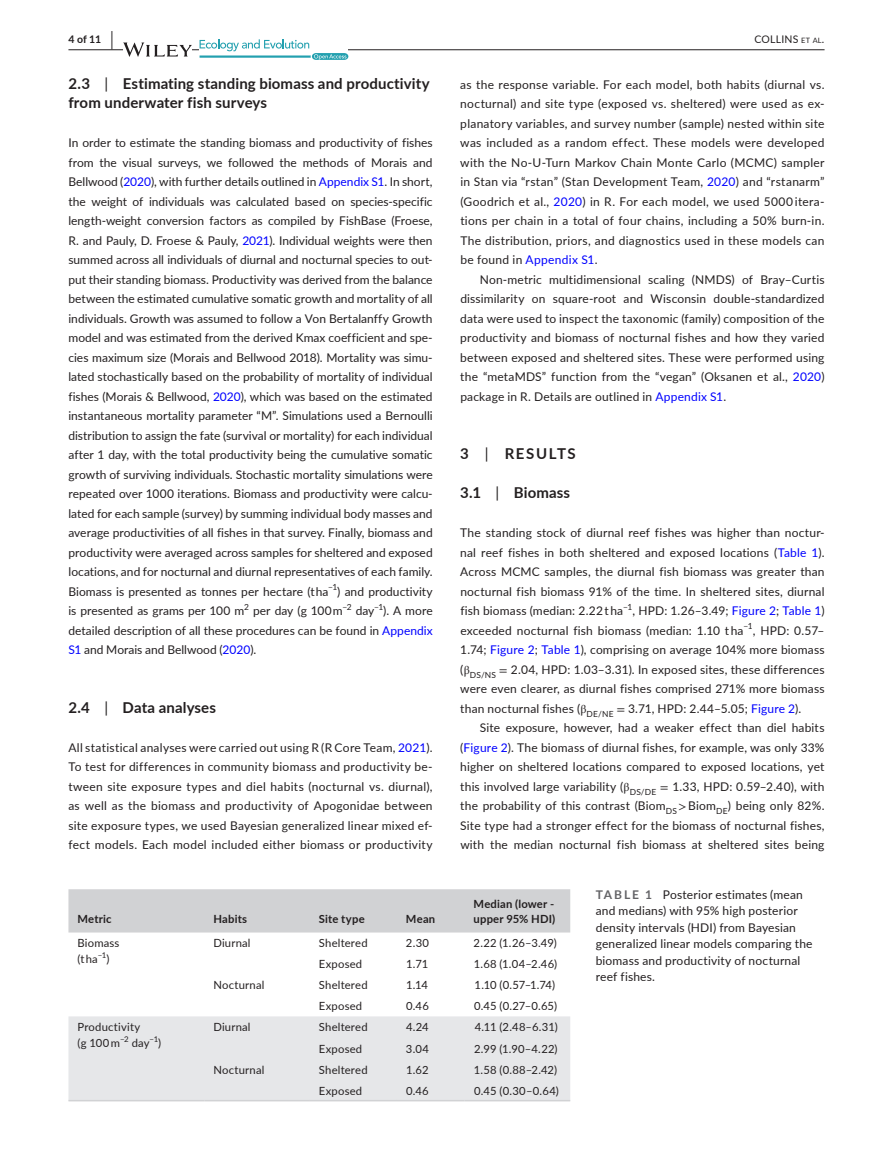
<style>
.page{position:relative;width:893px;height:1174px;background:#fff}
.page>*{position:absolute;margin:0;border:0;box-sizing:border-box;transform-origin:0 0}
.t1{font:700 15px/19.5px "Lato";letter-spacing:.01em;color:#231f20}
.t2{font:700 15px "Lato";letter-spacing:.105em;color:#231f20}
.t3{font:12px/19.5px "Lato";letter-spacing:.015em;color:#231f20;text-align:justify}
.t4{font:11.25px/15.8px "Lato";letter-spacing:.02em;color:#231f20}
.t5{font:700 11.25px/15.8px "Lato";letter-spacing:.02em;color:#231f20}
.t6{font:10.5px "Lato";letter-spacing:.02em;color:#231f20}
.t7{font:700 10.5px "Lato";color:#231f20}
.t8{font:8.4px "Lato";color:#231f20}
.t9{font:7.8px "Lato";color:#231f20}
.s1{font-size:19.5px}
.s2{font-size:7.35px}
.s3{font-weight:400}
.s4{color:#00f}
.s5{font-family:"STIX"}
.s6{font-weight:700;color:#636366}
</style>
<div class="page">
<hr style="left:68px;top:49px;width:756px;height:1px;background:#231f20">
<svg style="left:123px;top:42px;width:69px;height:15px"></svg>
<svg style="left:200px;top:39px;width:148px;height:21px"></svg>
<div style="left:68px;top:889px;width:502px;height:43px;background:#d1d2d4"></div>
<div style="left:68px;top:1016px;width:502px;height:84px;background:#e6e7e9"></div>
<hr style="left:68px;top:1100px;width:136px;height:1px;background:#d1d2d4">
<hr style="left:204px;top:1100px;width:106px;height:1px;background:#d1d2d4">
<hr style="left:310px;top:1100px;width:87px;height:1px;background:#d1d2d4">
<hr style="left:397px;top:1100px;width:67px;height:1px;background:#d1d2d4">
<hr style="left:464px;top:1100px;width:106px;height:1px;background:#d1d2d4">
<p class="t7" style="left:68px;top:31px;width:46px">4 of 11 <span class="s1">|</span></p>
<p class="t6" style="left:755px;top:31px;width:71px">COLLINS <span class="s2">et al</span>.</p>
<p class="t1" style="left:68px;top:73px;width:363px">2.3 <span class="s3">|</span> Estimating standing biomass and productivity from underwater fish surveys</p>
<p class="t3" style="left:68px;top:132px;width:366px">In order to estimate the standing biomass and productivity of fishes from the visual surveys, we followed the methods of Morais and Bellwood (<span class="s4">2020</span>), with further details outlined in <span class="s4">Appendix S1</span>. In short, the weight of individuals was calculated based on species-specific length-weight conversion factors as compiled by FishBase (Froese, R. and Pauly, D. Froese &amp; Pauly, <span class="s4">2021</span>). Individual weights were then summed across all individuals of diurnal and nocturnal species to out&shy;put their standing biomass. Productivity was derived from the balance between the estimated cumulative somatic growth and mortality of all individuals. Growth was assumed to follow a Von Bertalanffy Growth model and was estimated from the derived Kmax coefficient and spe&shy;cies maximum size (Morais and Bellwood 2018). Mortality was simu&shy;lated stochastically based on the probability of mortality of individual fishes (Morais &amp; Bellwood, <span class="s4">2020</span>), which was based on the estimated instantaneous mortality parameter “M”. Simulations used a Bernoulli distribution to assign the fate (survival or mortality) for each individual after 1 day, with the total productivity being the cumulative somatic growth of surviving individuals. Stochastic mortality simulations were repeated over 1000 iterations. Biomass and productivity were calcu&shy;lated for each sample (survey) by summing individual body masses and average productivities of all fishes in that survey. Finally, biomass and productivity were averaged across samples for sheltered and exposed locations, and for nocturnal and diurnal representatives of each family.<br>Biomass is presented as tonnes per hectare (t ha</p>
<p class="t3" style="left:460px;top:74px;width:366px">as the response variable. For each model, both habits (diurnal vs. nocturnal) and site type (exposed vs. sheltered) were used as ex&shy;planatory variables, and survey number (sample) nested within site was included as a random effect. These models were developed with the No-U-Turn Markov Chain Monte Carlo (MCMC) sampler in Stan via “rstan” (Stan Development Team, <span class="s4">2020</span>) and “rstanarm” (Goodrich et al., <span class="s4">2020</span>) in R. For each model, we used 5000 itera&shy;tions per chain in a total of four chains, including a 50% burn-in.<br>The distribution, priors, and diagnostics used in these models can be found in <span class="s4">Appendix S1</span>.</p>
<p class="t3" style="left:460px;top:269px;width:366px;text-indent:20px">Non-metric multidimensional scaling (NMDS) of Bray–Curtis dissimilarity on square-root and Wisconsin double-standardized data were used to inspect the taxonomic (family) composition of the productivity and biomass of nocturnal fishes and how they varied between exposed and sheltered sites. These were performed using the “metaMDS” function from the “vegan” (Oksanen et al., <span class="s4">2020</span>) package in R. Details are outlined in <span class="s4">Appendix S1</span>.</p>
<p class="t2" style="left:460px;top:443px;width:117px">3 <span class="s3">|</span> RESULTS</p>
<p class="t1" style="left:460px;top:482px;width:111px">3.1 <span class="s3">|</span> Biomass</p>
<p class="t3" style="left:460px;top:522px;width:366px">The standing stock of diurnal reef fishes was higher than noctur&shy;nal reef fishes in both sheltered and exposed locations (<span class="s4">Table 1</span>).<br>Across MCMC samples, the diurnal fish biomass was greater than nocturnal fish biomass 91% of the time. In sheltered sites, diurnal fish biomass (median: 2.22 t ha</p>
<p class="t8" style="left:328px;top:581px;width:11px">−1</p>
<p class="t3" style="left:337px;top:581px;width:97px">) and productivity</p>
<p class="t3" style="left:68px;top:600px;width:177px">is presented as grams per 100 m</p>
<p class="t8" style="left:244px;top:601px;width:6px">2</p>
<p class="t3" style="left:253px;top:600px;width:91px">per day (g 100 m</p>
<p class="t8" style="left:342px;top:601px;width:11px">−2</p>
<p class="t3" style="left:356px;top:600px;width:20px">day</p>
<p class="t8" style="left:374px;top:601px;width:11px">−1</p>
<p class="t8" style="left:623px;top:601px;width:11px">−1</p>
<p class="t3" style="left:460px;top:600px;width:366px;text-indent:172px">, HPD: 1.26–3.49; <span class="s4">Figure 2</span>; <span class="s4">Table 1</span>) exceeded nocturnal fish biomass (median: 1.10 t ha</p>
<p class="t3" style="left:68px;top:600px;width:366px;text-indent:315px">). A more detailed description of all these procedures can be found in <span class="s4">Appendix S1</span> and Morais and Bellwood (<span class="s4">2020</span>).</p>
<p class="t8" style="left:743px;top:620px;width:11px">−1</p>
<p class="t3" style="left:460px;top:620px;width:366px;text-indent:293px">, HPD: 0.57– 1.74; <span class="s4">Figure 2</span>; <span class="s4">Table 1</span>), comprising on average 104% more biomass (<span class="s5">β</span><sub>DS/NS</sub> <span class="s5">=</span> 2.04, HPD: 1.03–3.31). In exposed sites, these differences were even clearer, as diurnal fishes comprised 271% more biomass than nocturnal fishes (<span class="s5">β</span><sub>DE/NE</sub> <span class="s5">=</span> 3.71, HPD: 2.44–5.05; <span class="s4">Figure 2</span>).</p>
<p class="t3" style="left:460px;top:717px;width:366px;text-indent:20px">Site exposure, however, had a weaker effect than diel habits (<span class="s4">Figure 2</span>). The biomass of diurnal fishes, for example, was only 33% higher on sheltered locations compared to exposed locations, yet this involved large variability (<span class="s5">β</span><sub>DS/DE</sub> <span class="s5">=</span> 1.33, HPD: 0.59–2.40), with the probability of this contrast (Biom<sub>DS</sub> <span class="s5">&gt;</span> Biom<sub>DE</sub>) being only 82%.<br>Site type had a stronger effect for the biomass of nocturnal fishes, with the median nocturnal fish biomass at sheltered sites being</p>
<p class="t1" style="left:68px;top:697px;width:149px">2.4 <span class="s3">|</span> Data analyses</p>
<p class="t3" style="left:68px;top:737px;width:366px">All statistical analyses were carried out using R (R Core Team, <span class="s4">2021</span>).<br>To test for differences in community biomass and productivity be&shy;tween site exposure types and diel habits (nocturnal vs. diurnal), as well as the biomass and productivity of Apogonidae between site exposure types, we used Bayesian generalized linear mixed ef&shy;fect models. Each model included either biomass or productivity</p>
<p class="t5" style="left:77px;top:910px;width:36px">Metric</p>
<p class="t5" style="left:213px;top:910px;width:35px">Habits</p>
<p class="t5" style="left:319px;top:910px;width:47px">Site type</p>
<p class="t5" style="left:406px;top:910px;width:31px">Mean</p>
<p class="t5" style="left:473px;top:895px;width:83px">Median (lower - upper 95% HDI)</p>
<p class="t4" style="left:77px;top:934px;width:43px">Biomass (t ha</p>
<p class="t9" style="left:98px;top:949px;width:10px">−1</p>
<p class="t4" style="left:107px;top:950px;width:5px">)</p>
<p class="t4" style="left:77px;top:1019px;width:64px">Productivity (g 100 m</p>
<p class="t9" style="left:120px;top:1033px;width:10px">−2</p>
<p class="t4" style="left:132px;top:1034px;width:19px">day</p>
<p class="t9" style="left:150px;top:1033px;width:10px">−1</p>
<p class="t4" style="left:158px;top:1034px;width:5px">)</p>
<p class="t4" style="left:213px;top:934px;width:39px">Diurnal</p>
<p class="t4" style="left:319px;top:934px;width:50px">Sheltered</p>
<p class="t4" style="left:406px;top:934px;width:25px">2.30</p>
<p class="t4" style="left:473px;top:934px;width:85px">2.22 (1.26–3.49)</p>
<p class="t4" style="left:319px;top:955px;width:45px">Exposed</p>
<p class="t4" style="left:406px;top:955px;width:24px">1.71</p>
<p class="t4" style="left:474px;top:955px;width:85px">1.68 (1.04–2.46)</p>
<p class="t4" style="left:213px;top:977px;width:53px">Nocturnal</p>
<p class="t4" style="left:319px;top:977px;width:50px">Sheltered</p>
<p class="t4" style="left:406px;top:977px;width:23px">1.14</p>
<p class="t4" style="left:475px;top:977px;width:82px">1.10 (0.57–1.74)</p>
<p class="t4" style="left:319px;top:998px;width:45px">Exposed</p>
<p class="t4" style="left:406px;top:998px;width:24px">0.46</p>
<p class="t4" style="left:474px;top:998px;width:85px">0.45 (0.27–0.65)</p>
<p class="t4" style="left:213px;top:1019px;width:39px">Diurnal</p>
<p class="t4" style="left:319px;top:1019px;width:50px">Sheltered</p>
<p class="t4" style="left:406px;top:1019px;width:24px">4.24</p>
<p class="t4" style="left:475px;top:1019px;width:85px">4.11 (2.48–6.31)</p>
<p class="t4" style="left:319px;top:1040px;width:45px">Exposed</p>
<p class="t4" style="left:406px;top:1040px;width:25px">3.04</p>
<p class="t4" style="left:474px;top:1040px;width:85px">2.99 (1.90–4.22)</p>
<p class="t4" style="left:213px;top:1061px;width:53px">Nocturnal</p>
<p class="t4" style="left:319px;top:1061px;width:50px">Sheltered</p>
<p class="t4" style="left:406px;top:1061px;width:24px">1.62</p>
<p class="t4" style="left:474px;top:1061px;width:85px">1.58 (0.88–2.42)</p>
<p class="t4" style="left:319px;top:1082px;width:45px">Exposed</p>
<p class="t4" style="left:406px;top:1082px;width:24px">0.46</p>
<p class="t4" style="left:474px;top:1082px;width:86px">0.45 (0.30–0.64)</p>
<p class="t3" style="left:596px;top:885px;width:218px;line-height:16.5px;text-align:left"><span class="s6">TABLE 1</span> Posterior estimates (mean and medians) with 95% high posterior density intervals (HDI) from Bayesian generalized linear models comparing the biomass and productivity of nocturnal reef fishes.</p>
</div>
